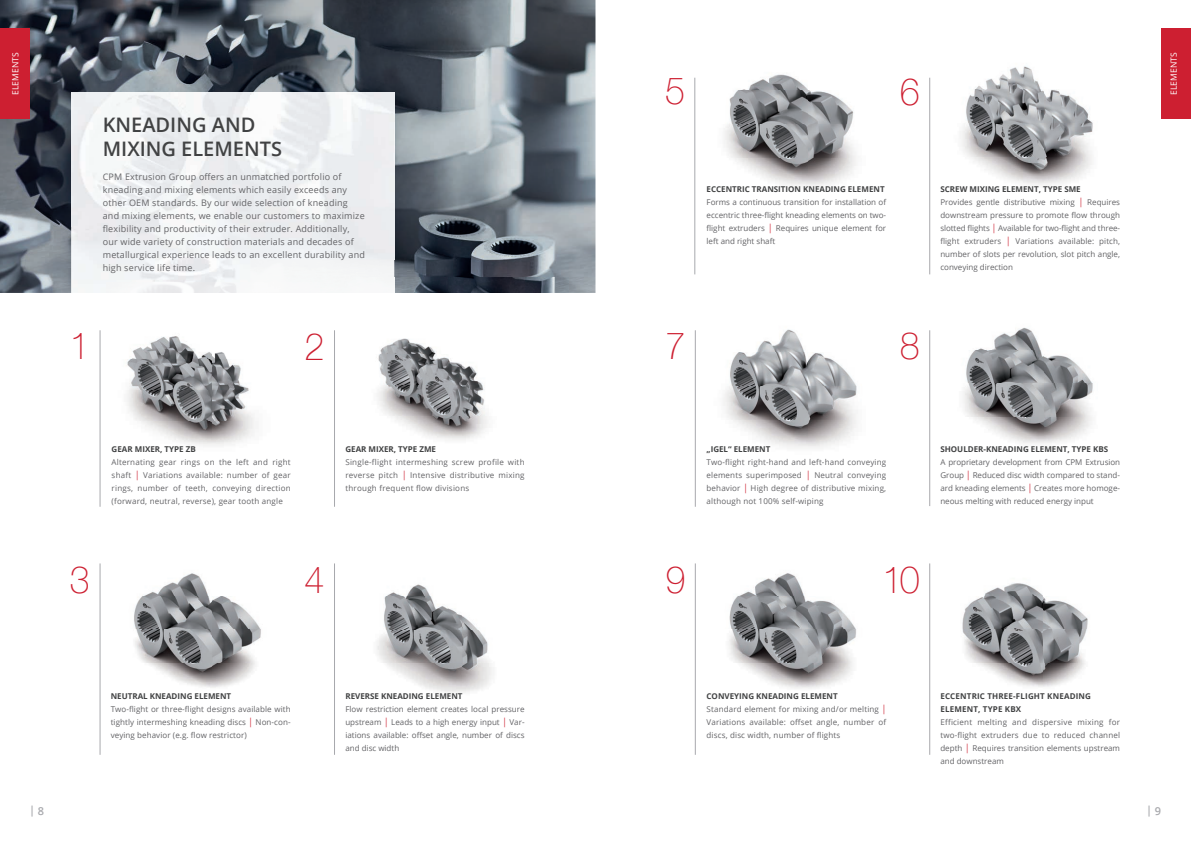
<style>
.page{position:relative;width:1191px;height:842px;background:#fff}
.page>*{position:absolute;margin:0;border:0;box-sizing:border-box;transform-origin:0 0}
.t1{font:100 37.7px "Helvetica Neue";color:#cd1f31;scale:.95 1}
.t2{font:600 20px/24px "Open Sans";color:#414243}
.t3{font:600 11px "Open Sans";color:#a8a9ad}
.t4{font:9px/13px "Open Sans";letter-spacing:.02em;color:#636366}
.t5{font:8.5px "Open Sans";color:#fff}
.t6{font:8px/13px "Open Sans";color:#636366;text-align:justify}
.t7{font:700 8px "Open Sans";color:#414243}
.t8{font:8px/13px "Open Sans";letter-spacing:.02em;color:#636366}
.t9{font:700 8px/13px "Open Sans";letter-spacing:.02em;color:#414243}
.s1{font-size:9.6px;color:#cd1f31}
.s2{font-weight:700;color:#414243}
</style>
<div class="page">
<img style="left:0;top:0;width:595px;height:293px">
<div style="left:0;top:28px;width:30px;height:91px;background:#cd1f31"></div>
<div style="left:1161px;top:28px;width:30px;height:91px;background:#cd1f31"></div>
<img style="left:71px;top:92px;width:323px;height:201px">
<hr style="left:695px;top:330px;width:1px;height:177px;background:#a8a9ad">
<hr style="left:929px;top:563px;width:1px;height:192px;background:#a8a9ad">
<hr style="left:695px;top:563px;width:1px;height:192px;background:#a8a9ad">
<hr style="left:929px;top:330px;width:1px;height:176px;background:#a8a9ad">
<hr style="left:929px;top:78px;width:1px;height:196px;background:#a8a9ad">
<hr style="left:694px;top:78px;width:1px;height:196px;background:#a8a9ad">
<hr style="left:100px;top:330px;width:1px;height:177px;background:#a8a9ad">
<hr style="left:334px;top:330px;width:1px;height:177px;background:#a8a9ad">
<hr style="left:100px;top:563px;width:1px;height:192px;background:#a8a9ad">
<hr style="left:334px;top:563px;width:1px;height:192px;background:#a8a9ad">
<img style="left:377px;top:338px;width:111px;height:102px">
<img style="left:394px;top:278px;width:174px;height:15px">
<img style="left:356px;top:278px;width:38px;height:15px">
<img style="left:107px;top:282px;width:212px;height:164px">
<img style="left:134px;top:573px;width:127px;height:115px">
<img style="left:377px;top:584px;width:115px;height:109px">
<img style="left:724px;top:74px;width:132px;height:112px">
<img style="left:962px;top:66px;width:131px;height:119px">
<img style="left:723px;top:329px;width:134px;height:119px">
<img style="left:963px;top:327px;width:130px;height:117px">
<img style="left:729px;top:573px;width:127px;height:116px">
<img style="left:962px;top:583px;width:126px;height:104px">
<p class="t5" style="left:10px;top:95px;width:44px;rotate:-90deg">ELEMENTS</p>
<p class="t5" style="left:1167px;top:95px;width:44px;rotate:-90deg">ELEMENTS</p>
<h1 class="t1" style="left:665px;top:62px;width:22px">5</h1>
<h1 class="t1" style="left:900px;top:63px;width:22px">6</h1>
<h2 class="t2" style="left:103px;top:112px;width:181px">KNEADING AND<br>MIXING ELEMENTS</h2>
<p class="t4" style="left:103px;top:170px;width:264px">CPM Extrusion Group offers an unmatched portfolio of kneading and mixing elements which easily exceeds any other OEM standards. By our wide selection of kneading and mixing elements, we enable our customers to maximize flexibility and productivity of their extruder. Additionally, our wide variety of construction materials and decades of metallurgical experience leads to an excellent durability and high service life time.</p>
<h1 class="t1" style="left:70px;top:317px;width:22px">1</h1>
<h1 class="t1" style="left:304px;top:318px;width:22px">2</h1>
<p class="t7" style="left:112px;top:444px;width:86px">GEAR MIXER, TYPE ZB</p>
<p class="t6" style="left:112px;top:456px;width:180px">Alternating gear rings on the left and right shaft <span class="s1">|</span> Variations available: number of gear rings, number of teeth, conveying direction (forward, neutral, reverse), gear tooth angle</p>
<p class="t7" style="left:345px;top:444px;width:92px">GEAR MIXER, TYPE ZME</p>
<p class="t6" style="left:345px;top:456px;width:181px">Single-flight intermeshing screw profile with reverse pitch <span class="s1">|</span> Intensive distributive mixing through frequent flow divisions</p>
<h1 class="t1" style="left:70px;top:551px;width:22px">3</h1>
<h1 class="t1" style="left:304px;top:551px;width:22px">4</h1>
<p class="t7" style="left:111px;top:691px;width:122px">NEUTRAL KNEADING ELEMENT</p>
<p class="t6" style="left:111px;top:703px;width:181px">Two-flight or three-flight designs available with tightly intermeshing kneading discs <span class="s1">|</span> Non-con&shy;veying behavior (e.g. flow restrictor)</p>
<p class="t7" style="left:345px;top:691px;width:119px">REVERSE KNEADING ELEMENT</p>
<p class="t6" style="left:345px;top:703px;width:181px">Flow restriction element creates local pressure upstream <span class="s1">|</span> Leads to a high energy input <span class="s1">|</span> Var&shy;iations available: offset angle, number of discs and disc width</p>
<p class="t7" style="left:706px;top:184px;width:180px">ECCENTRIC TRANSITION KNEADING ELEMENT</p>
<p class="t6" style="left:706px;top:196px;width:181px">Forms a continuous transition for installation of eccentric three-flight kneading elements on two&shy;flight extruders <span class="s1">|</span> Requires unique element for left and right shaft</p>
<p class="t6" style="left:940px;top:183px;width:181px;text-align:left"><span class="s2">SCREW MIXING ELEMENT, TYPE SME<br></span>Provides gentle distributive mixing <span class="s1">|</span> Requires downstream pressure to promote flow through slotted flights <span class="s1">|</span> Available for two-flight and three&shy;flight extruders <span class="s1">|</span> Variations available: pitch, number of slots per revolution, slot pitch angle, conveying direction</p>
<h1 class="t1" style="left:665px;top:317px;width:22px">7</h1>
<h1 class="t1" style="left:900px;top:317px;width:22px">8</h1>
<p class="t7" style="left:706px;top:444px;width:65px">„IGEL“ ELEMENT</p>
<p class="t6" style="left:706px;top:456px;width:181px">Two-flight right-hand and left-hand conveying elements superimposed <span class="s1">|</span> Neutral conveying behavior <span class="s1">|</span> High degree of distributive mixing, although not 100% self-wiping</p>
<p class="t7" style="left:940px;top:444px;width:169px">SHOULDER-KNEADING ELEMENT, TYPE KBS</p>
<p class="t6" style="left:940px;top:456px;width:181px">A proprietary development from CPM Extrusion Group <span class="s1">|</span> Reduced disc width compared to stand&shy;ard kneading elements <span class="s1">|</span> Creates more homoge&shy;neous melting with reduced energy input</p>
<h1 class="t1" style="left:665px;top:551px;width:22px">9</h1>
<h1 class="t1" style="left:882px;top:551px;width:41px">10</h1>
<p class="t8" style="left:706px;top:690px;width:181px"><span class="s2">CONVEYING KNEADING ELEMENT<br></span>Standard element for mixing and/or melting <span class="s1">| </span>Variations available: offset angle, number of discs, disc width, number of flights</p>
<p class="t9" style="left:940px;top:690px;width:152px">ECCENTRIC THREE-FLIGHT KNEADING<br>ELEMENT, TYPE KBX</p>
<p class="t6" style="left:940px;top:716px;width:181px">Efficient melting and dispersive mixing for two-flight extruders due to reduced channel depth <span class="s1">|</span> Requires transition elements upstream and downstream</p>
<h3 class="t3" style="left:29px;top:803px;width:17px">| 8</h3>
<h3 class="t3" style="left:1146px;top:803px;width:17px">| 9</h3>
</div>
